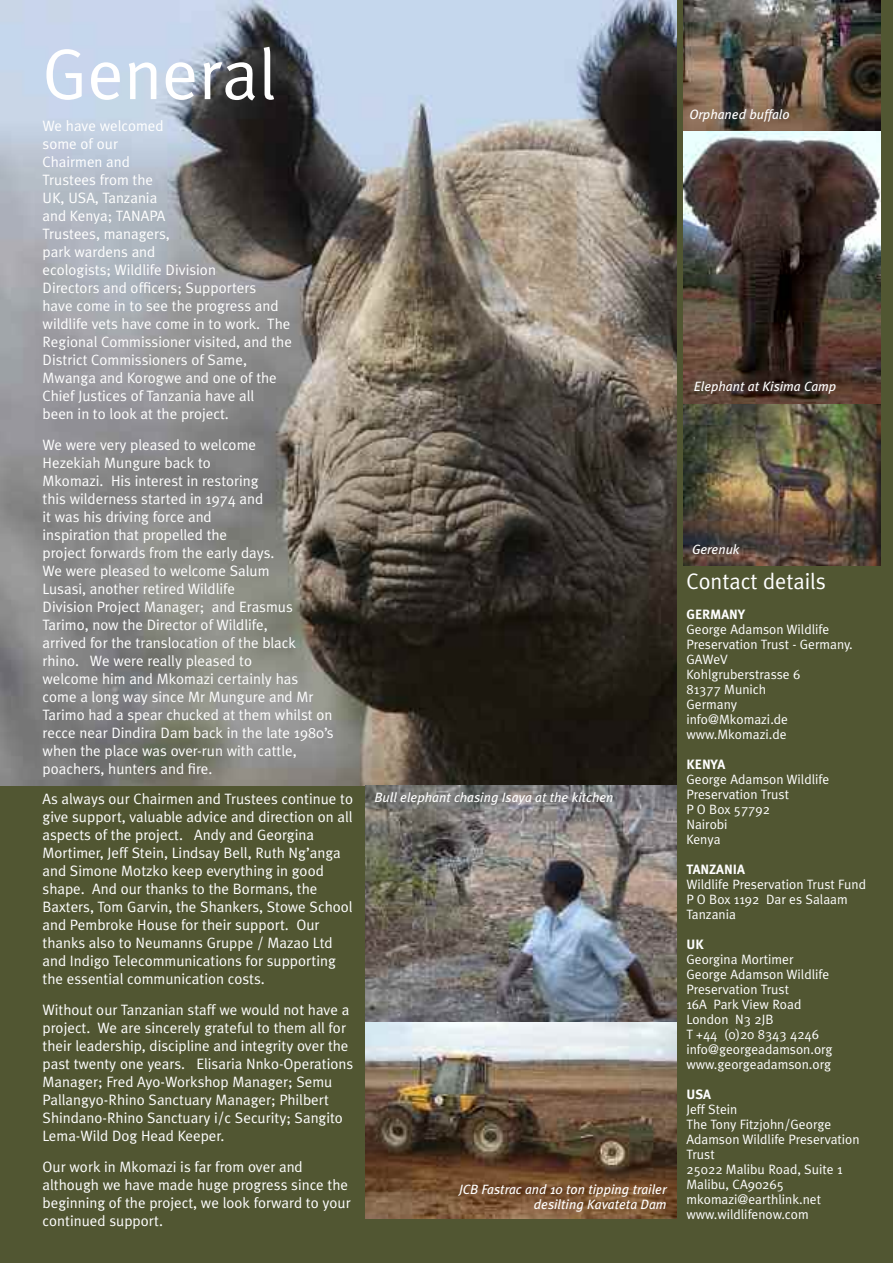
<style>
.page{position:relative;width:893px;height:1263px;background:#fff}
.page>*{position:absolute;margin:0;border:0;box-sizing:border-box;transform-origin:0 0}
.t1{font:72px "Meta Plus Normal";color:#fff}
.t2{font:22.5px "Meta Plus Normal";letter-spacing:-.005em;color:#fff}
.t3{font:15px/18px "Meta Plus Normal";color:#fff}
.t4{font:13.5px/15px "Meta Plus Normal";color:#fff}
.t5{font:italic 13.5px/15px "Meta Plus";color:#fff;text-align:right}
.t6{font:700 13.5px "Meta Plus";color:#fff}
</style>
<div class="page">
<div style="left:0;top:777px;width:787px;height:486px;background:#515632"></div>
<img style="left:0;top:0;width:677px;height:785px">
<img style="left:365px;top:785px;width:312px;height:237px">
<img style="left:365px;top:1022px;width:312px;height:196px">
<div style="left:677px;top:0;width:215px;height:1263px;background:#515632"></div>
<img style="left:683px;top:404px;width:196px;height:161px">
<img style="left:683px;top:131px;width:196px;height:273px">
<img style="left:683px;top:0;width:196px;height:131px">
<h1 class="t1" style="left:43px;top:32px;width:235px">General</h1>
<p class="t3" style="left:43px;top:117px;width:251px">We have welcomed<br>some of our<br>Chairmen and<br>Trustees from the<br>UK, USA, Tanzania<br>and Kenya; TANAPA<br>Trustees, managers,<br>park wardens and<br>ecologists; Wildlife Division<br>Directors and officers; Supporters<br>have come in to see the progress and wildlife vets have come in to work. The<br>Regional Commissioner visited, and the<br>District Commissioners of Same,<br>Mwanga and Korogwe and one of the<br>Chief Justices of Tanzania have all<br>been in to look at the project.</p>
<p class="t3" style="left:43px;top:435px;width:292px">We were very pleased to welcome<br>Hezekiah Mungure back to<br>Mkomazi. His interest in restoring<br>this wilderness started in 1974 and<br>it was his driving force and<br>inspiration that propelled the<br>project forwards from the early days.<br>We were pleased to welcome Salum<br>Lusasi, another retired Wildlife<br>Division Project Manager; and Erasmus Tarimo, now the Director of Wildlife,<br>arrived for the translocation of the black rhino. We were really pleased to<br>welcome him and Mkomazi certainly has come a long way since Mr Mungure and Mr Tarimo had a spear chucked at them whilst on recce near Dindira Dam back in the late 1980’s when the place was over-run with cattle, poachers, hunters and fire.</p>
<p class="t3" style="left:43px;top:790px;width:312px">As always our Chairmen and Trustees continue to give support, valuable advice and direction on all aspects of the project. Andy and Georgina Mortimer, Jeff Stein, Lindsay Bell, Ruth Ng’anga and Simone Motzko keep everything in good shape. And our thanks to the Bormans, the Baxters, Tom Garvin, the Shankers, Stowe School and Pembroke House for their support. Our thanks also to Neumanns Gruppe / Mazao Ltd and Indigo Telecommunications for supporting the essential communication costs.</p>
<p class="t3" style="left:43px;top:1001px;width:312px">Without our Tanzanian staff we would not have a project. We are sincerely grateful to them all for their leadership, discipline and integrity over the past twenty one years. Elisaria Nnko-Operations Manager; Fred Ayo-Workshop Manager; Semu Pallangyo-Rhino Sanctuary Manager; Philbert Shindano-Rhino Sanctuary i/c Security; Sangito Lema-Wild Dog Head Keeper.</p>
<p class="t3" style="left:43px;top:1158px;width:309px">Our work in Mkomazi is far from over and although we have made huge progress since the beginning of the project, we look forward to your continued support.</p>
<p class="t5" style="left:689px;top:107px;width:102px">Orphaned buffalo</p>
<p class="t5" style="left:693px;top:378px;width:144px">Elephant at Kisima Camp</p>
<p class="t5" style="left:374px;top:789px;width:240px">Bull elephant chasing Isaya at the kitchen</p>
<p class="t5" style="left:459px;top:1182px;width:209px">JCB Fastrac and 10 ton tipping trailer desilting Kavateta Dam</p>
<p class="t5" style="left:691px;top:542px;width:49px">Gerenuk</p>
<h2 class="t2" style="left:686px;top:568px;width:141px">Contact details</h2>
<p class="t6" style="left:686px;top:606px;width:60px">GERMANY</p>
<p class="t4" style="left:686px;top:622px;width:168px">George Adamson Wildlife<br>Preservation Trust - Germany.<br>GAWeV<br>Kohlgruberstrasse 6<br>81377 Munich<br>Germany<br>info@Mkomazi.de www.Mkomazi.de</p>
<p class="t6" style="left:686px;top:756px;width:40px">KENYA</p>
<p class="t4" style="left:686px;top:772px;width:144px">George Adamson Wildlife<br>Preservation Trust<br>P O Box 57792<br>Nairobi<br>Kenya</p>
<p class="t6" style="left:686px;top:861px;width:60px">TANZANIA</p>
<p class="t4" style="left:686px;top:877px;width:181px">Wildlife Preservation Trust Fund<br>P O Box 1192 Dar es Salaam<br>Tanzania</p>
<p class="t6" style="left:686px;top:936px;width:19px">UK</p>
<p class="t4" style="left:686px;top:952px;width:148px">Georgina Mortimer<br>George Adamson Wildlife<br>Preservation Trust<br>16A Park View Road<br>London N3 2JB<br>T +44 (0)20 8343 4246 info@georgeadamson.org www.georgeadamson.org</p>
<p class="t6" style="left:686px;top:1086px;width:26px">USA</p>
<p class="t4" style="left:686px;top:1102px;width:175px">Jeff Stein<br>The Tony Fitzjohn/George<br>Adamson Wildlife Preservation<br>Trust<br>25022 Malibu Road, Suite 1<br>Malibu, CA90265 mkomazi@earthlink.net www.wildlifenow.com</p>
</div>
